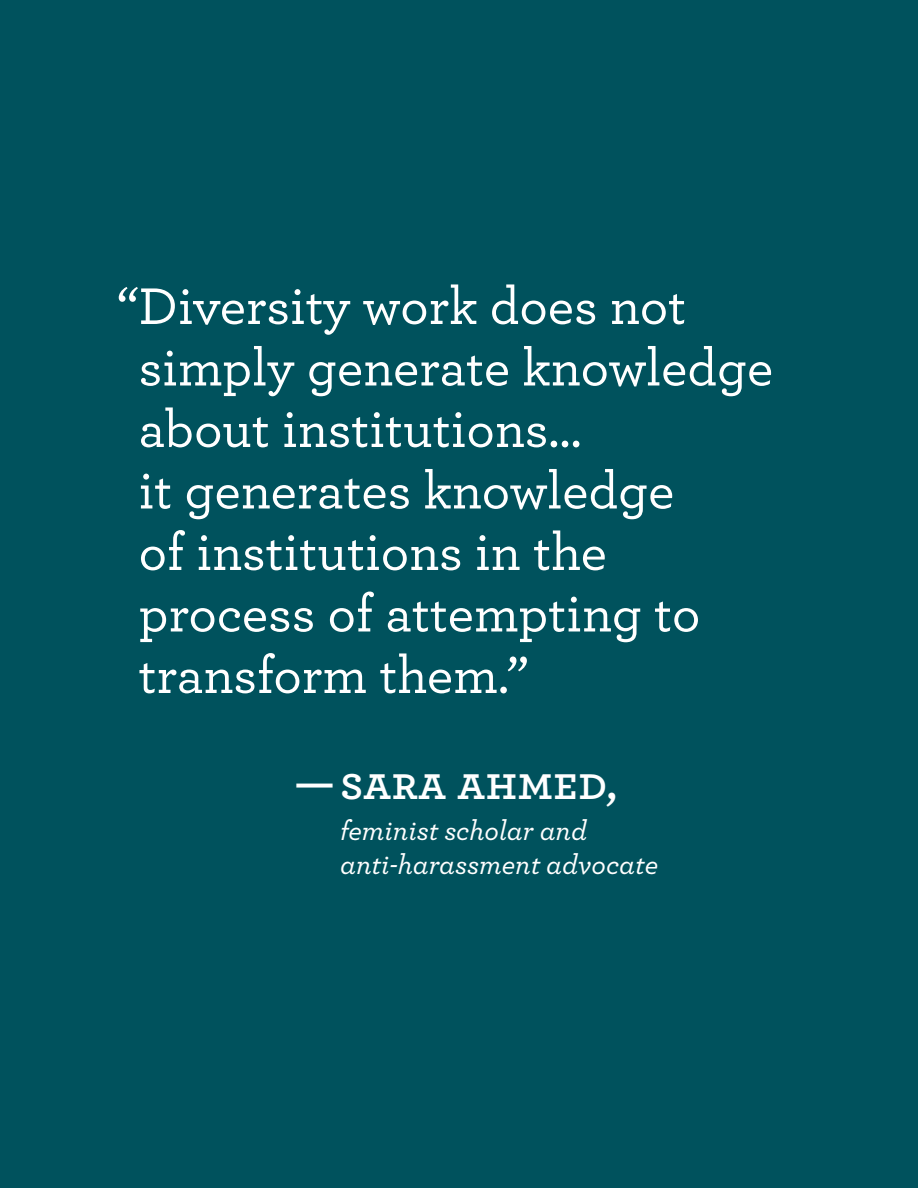
<style>
.page{position:relative;width:918px;height:1188px;background:#00525d}
.page>*{position:absolute;margin:0;border:0;box-sizing:border-box;transform-origin:0 0}
.large_pull_quote_rev{font:500 54px/61.5px "Archer";color:#fff}
.pull_quote_speaker_R{font:600 48px "Archer";color:#fff}
.pull_quote_speaker_R-2{font:italic 500 28.5px/34.5px "Archer";color:#fff}
</style>
<div class="page">
<p class="large_pull_quote_rev" style="left:139px;top:272px;width:636px;text-indent:-22px">“Diversity work does not simply generate knowledge about institutions...<br>it generates knowledge<br>of institutions in the process of attempting to transform them.”</p>
<p class="pull_quote_speaker_R" style="left:296px;top:748px;width:323px">— Sara Ahmed,</p>
<p class="pull_quote_speaker_R-2" style="left:340px;top:811px;width:320px">feminist scholar and anti‑harassment advocate</p>
</div>
